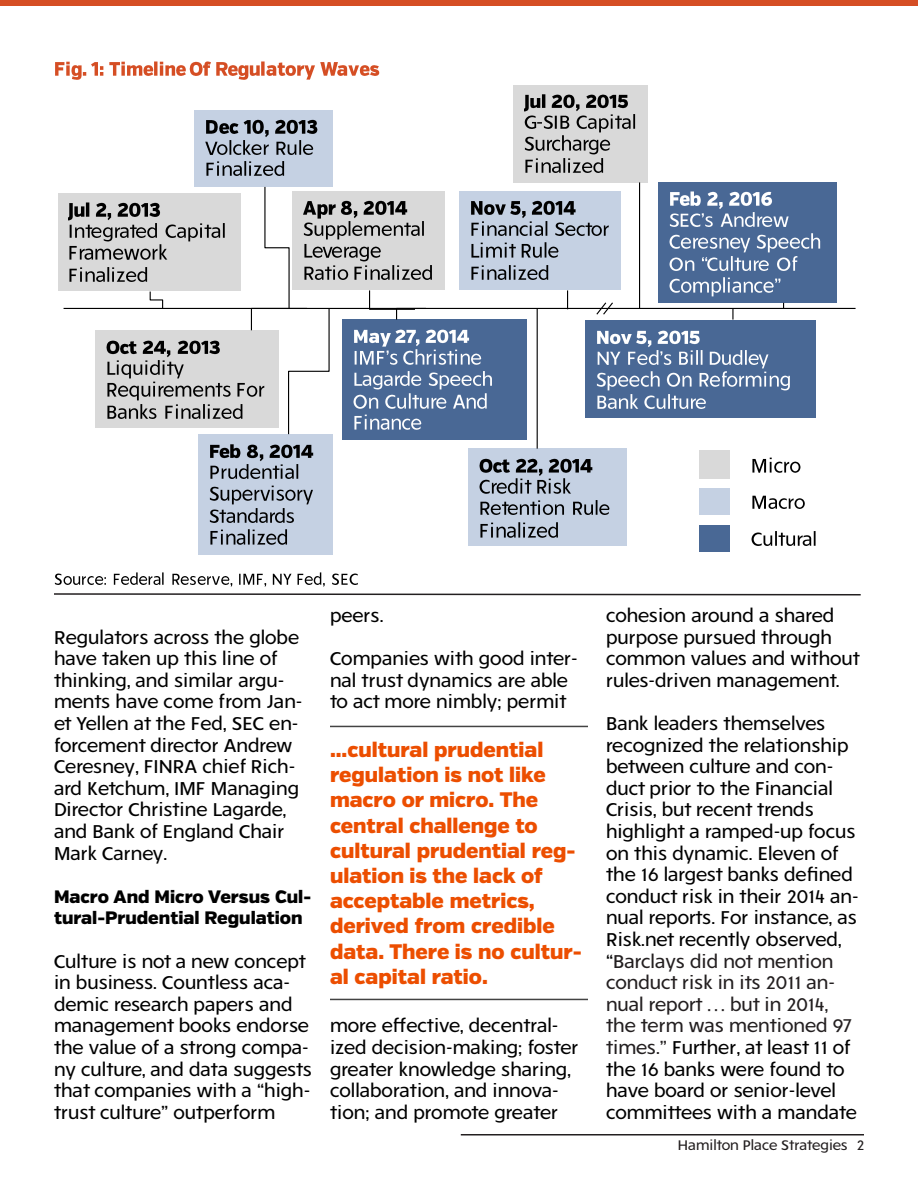
<style>
.page{position:relative;width:918px;height:1188px;background:#fff}
.page>*{position:absolute;margin:0;border:0;box-sizing:border-box;transform-origin:0 0}
.t1{font:900 21px/25.2px "Verb";color:#ec4e00}
.t2{font:18px/21.6px "FR Hopper 430";color:#000}
.t3{font:900 18px/21.6px "Verb";color:#000}
.t4{font:13.5px "FR Hopper 430";color:#231f20}
.s1{color:#231f20}
</style>
<div class="page">
<hr style="left:330px;top:726px;width:258px;height:1px;background:#434343">
<hr style="left:330px;top:999px;width:258px;height:1px;background:#434343">
<div style="left:0;top:0;width:918px;height:6px;background:#d54e24"></div>
<hr style="left:461px;top:1134px;width:403px;height:2px;background:#231f20">
<img style="left:55px;top:61px;width:325px;height:18px">
<img style="left:54px;top:572px;width:304px;height:15px">
<hr style="left:64px;top:308px;width:792px;height:1px;background:#000">
<div style="left:58px;top:193px;width:183px;height:98px;background:#d9d9d9"></div>
<img style="left:69px;top:202px;width:92px;height:17px">
<img style="left:69px;top:219px;width:97px;height:22px">
<img style="left:166px;top:223px;width:59px;height:19px">
<img style="left:69px;top:241px;width:114px;height:19px">
<img style="left:69px;top:267px;width:79px;height:15px">
<div style="left:96px;top:330px;width:183px;height:98px;background:#d9d9d9"></div>
<img style="left:107px;top:340px;width:113px;height:16px">
<img style="left:107px;top:356px;width:77px;height:22px">
<img style="left:107px;top:378px;width:124px;height:22px">
<img style="left:237px;top:382px;width:13px;height:15px">
<img style="left:107px;top:400px;width:136px;height:19px">
<div style="left:195px;top:110px;width:138px;height:76px;background:#c5d1e3"></div>
<img style="left:206px;top:119px;width:112px;height:36px">
<img style="left:206px;top:161px;width:79px;height:15px">
<div style="left:198px;top:434px;width:135px;height:120px;background:#c5d1e3"></div>
<img style="left:210px;top:444px;width:104px;height:16px">
<img style="left:210px;top:460px;width:89px;height:19px">
<img style="left:209px;top:485px;width:104px;height:19px">
<img style="left:209px;top:504px;width:100px;height:19px">
<img style="left:210px;top:529px;width:77px;height:16px">
<div style="left:292px;top:191px;width:154px;height:99px;background:#d9d9d9"></div>
<img style="left:330px;top:200px;width:78px;height:17px">
<img style="left:330px;top:217px;width:94px;height:22px">
<img style="left:330px;top:239px;width:51px;height:22px">
<img style="left:330px;top:265px;width:19px;height:15px">
<img style="left:354px;top:261px;width:78px;height:19px">
<div style="left:468px;top:448px;width:159px;height:98px;background:#c5d1e3"></div>
<img style="left:479px;top:458px;width:114px;height:17px">
<img style="left:479px;top:475px;width:92px;height:19px">
<img style="left:480px;top:500px;width:130px;height:15px">
<img style="left:480px;top:522px;width:78px;height:16px">
<div style="left:459px;top:191px;width:162px;height:99px;background:#c5d1e3"></div>
<img style="left:471px;top:200px;width:105px;height:17px">
<img style="left:471px;top:217px;width:138px;height:19px">
<img style="left:471px;top:242px;width:88px;height:16px">
<img style="left:471px;top:265px;width:78px;height:15px">
<div style="left:513px;top:85px;width:135px;height:98px;background:#d9d9d9"></div>
<img style="left:524px;top:94px;width:104px;height:16px">
<img style="left:524px;top:110px;width:13px;height:19px">
<img style="left:537px;top:122px;width:7px;height:6px">
<img style="left:544px;top:110px;width:92px;height:22px">
<img style="left:524px;top:132px;width:87px;height:22px">
<img style="left:525px;top:154px;width:79px;height:19px">
<div style="left:342px;top:319px;width:184px;height:121px;background:#496895"></div>
<img style="left:354px;top:329px;width:116px;height:17px">
<img style="left:354px;top:346px;width:128px;height:19px">
<img style="left:354px;top:371px;width:75px;height:19px">
<img style="left:429px;top:371px;width:63px;height:19px">
<img style="left:353px;top:393px;width:134px;height:16px">
<img style="left:354px;top:414px;width:68px;height:16px">
<div style="left:658px;top:182px;width:179px;height:120px;background:#496895"></div>
<img style="left:670px;top:191px;width:102px;height:17px">
<img style="left:670px;top:208px;width:119px;height:19px">
<img style="left:670px;top:234px;width:80px;height:18px">
<img style="left:756px;top:233px;width:65px;height:19px">
<img style="left:670px;top:252px;width:128px;height:19px">
<img style="left:670px;top:277px;width:111px;height:19px">
<div style="left:585px;top:320px;width:231px;height:98px;background:#496895"></div>
<img style="left:597px;top:330px;width:103px;height:16px">
<img style="left:597px;top:346px;width:172px;height:22px">
<img style="left:597px;top:368px;width:193px;height:22px">
<img style="left:597px;top:390px;width:109px;height:19px">
<div style="left:700px;top:451px;width:30px;height:28px;background:#d9d9d9"></div>
<img style="left:752px;top:457px;width:49px;height:16px">
<div style="left:700px;top:488px;width:30px;height:27px;background:#c5d1e3"></div>
<img style="left:752px;top:495px;width:53px;height:14px">
<div style="left:700px;top:525px;width:30px;height:27px;background:#496895"></div>
<img style="left:751px;top:531px;width:65px;height:15px">
<svg style="left:149px;top:291px;width:15px;height:17px"></svg>
<svg style="left:250px;top:186px;width:80px;height:249px"></svg>
<svg style="left:368px;top:290px;width:59px;height:30px"></svg>
<svg style="left:567px;top:290px;width:1px;height:18px"></svg>
<hr style="left:639px;top:182px;width:1px;height:126px;background:#000">
<svg style="left:732px;top:309px;width:2px;height:11px"></svg>
<hr style="left:537px;top:308px;width:1px;height:141px;background:#000">
<svg style="left:595px;top:302px;width:19px;height:13px"></svg>
<svg style="left:54px;top:593px;width:807px;height:3px"></svg>
<p class="t2" style="left:54px;top:625px;width:250px">Regulators across the globe have taken up this line of thinking, and similar argu&shy;ments have come from Jan&shy;et Yellen at the Fed, SEC en&shy;forcement director Andrew<br>Ceresney, FINRA chief Rich&shy;ard Ketchum, IMF Managing<br>Director Christine Lagarde, and Bank of England Chair<br>Mark Carney.</p>
<p class="t3" style="left:54px;top:886px;width:259px">Macro And Micro Versus Cul&shy;tural-Prudential Regulation</p>
<p class="t2" style="left:54px;top:949px;width:259px">Culture is not a new concept in business. Countless aca&shy;demic research papers and management books endorse the value of a strong compa&shy;ny culture, and data suggests that companies with a “high&shy;trust culture” outperform</p>
<p class="t2" style="left:330px;top:604px;width:55px">peers.</p>
<p class="t2" style="left:330px;top:647px;width:249px">Companies with good inter&shy;nal trust dynamics are able to act more nimbly; permit</p>
<p class="t1" style="left:330px;top:738px;width:253px">...cultural prudential regulation is not like macro or micro. The central challenge to cultural prudential reg&shy;ulation is the lack of acceptable metrics, derived from credible data. There is no cultur&shy;al capital ratio.</p>
<p class="t2" style="left:330px;top:1014px;width:250px">more effective, decentral&shy;ized decision-making; foster greater knowledge sharing, collaboration, and innova&shy;tion; and promote greater</p>
<p class="t2" style="left:606px;top:604px;width:256px">cohesion around a shared purpose pursued through common values and without rules-driven management.</p>
<p class="t2" style="left:606px;top:712px;width:254px">Bank leaders themselves recognized the relationship between culture and con&shy;duct prior to the Financial<br>Crisis, but recent trends highlight a ramped-up focus on this dynamic. Eleven of the 16 largest banks defined conduct risk in their 2014 an&shy;nual reports. For instance, as<br>Risk.net recently observed, “<span class="s1">Barclays did not mention conduct risk in its 2011 an&shy;nual report … but in 2014, the term was mentioned 97 times.”</span> Further, at least 11 of the 16 banks were found to have board or senior-level committees with a mandate</p>
<p class="t4" style="left:678px;top:1136px;width:188px">Hamilton Place Strategies 2</p>
</div>
